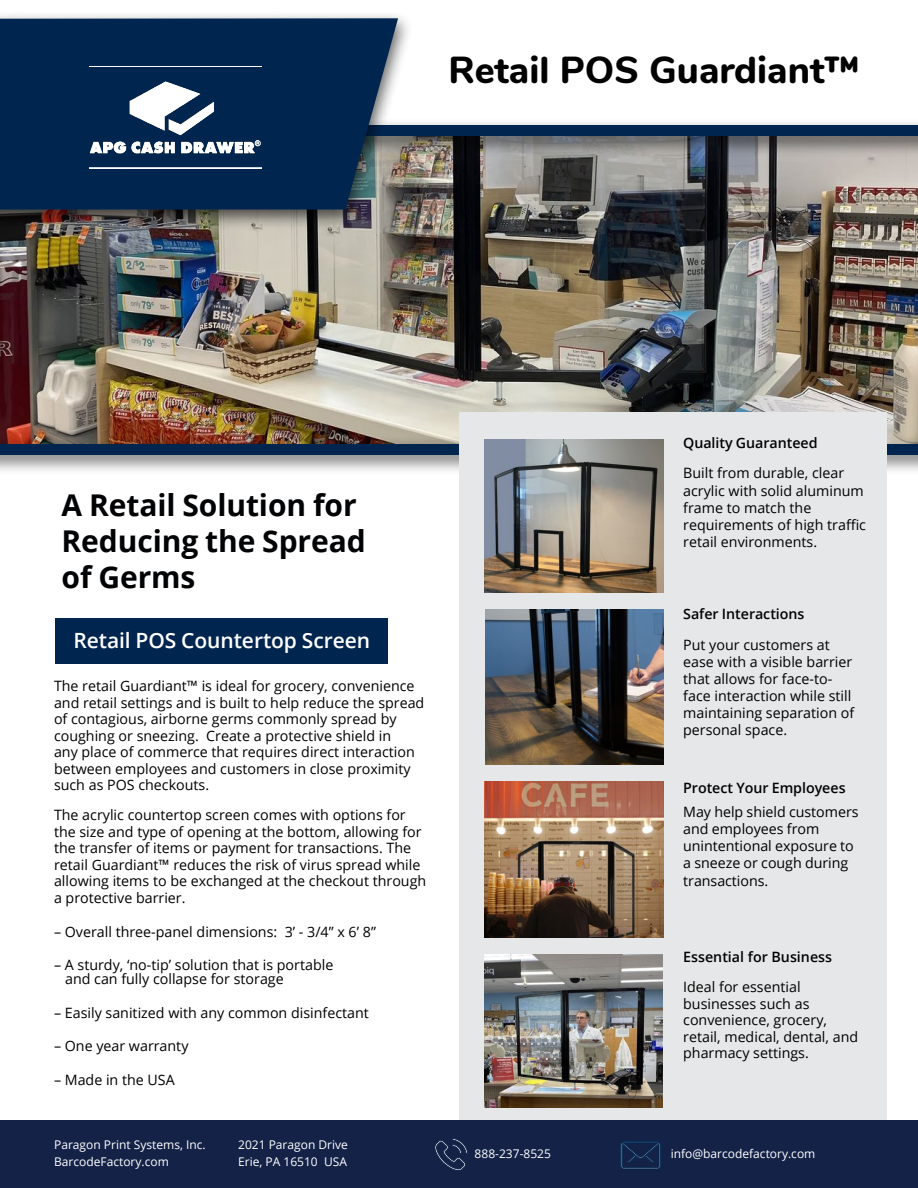
<style>
.page{position:relative;width:918px;height:1188px;background:#fff}
.page>*{position:absolute;margin:0;border:0;box-sizing:border-box;transform-origin:0 0}
.t1{font:800 37.5px "Nunito";color:#000}
.t2{font:700 30px/36px "Open Sans";letter-spacing:-.005em;color:#000204}
.t3{font:600 21px "Open Sans";letter-spacing:-.005em;color:#fff}
.t4{font:14.25px/16.5px "Open Sans";color:#000}
.t5{font:600 14.25px "Open Sans";letter-spacing:-.005em;color:#000204}
.t6{font:12px/16.8px "Open Sans";color:#fff}
.s1{font-style:inherit}
</style>
<div class="page">
<img style="left:0;top:157px;width:918px;height:279px">
<div style="left:0;top:436px;width:918px;height:39px;background:#000;opacity:.62"></div>
<div style="left:0;top:444px;width:918px;height:10px;background:#002650"></div>
<div style="left:0;top:118px;width:918px;height:39px;background:#000;opacity:.62"></div>
<div style="left:0;top:126px;width:918px;height:10px;background:#002650"></div>
<div style="left:0;top:10px;width:413px;height:220px;background:#000;opacity:.62"></div>
<svg style="left:0;top:18px;width:398px;height:192px;background:#0c2f56"></svg>
<img style="left:90px;top:66px;width:172px;height:102px">
<div style="left:459px;top:413px;width:427px;height:721px;background:#e6e7e8"></div>
<img style="left:485px;top:440px;width:178px;height:152px">
<img style="left:485px;top:609px;width:178px;height:156px">
<img style="left:485px;top:782px;width:178px;height:155px">
<img style="left:485px;top:954px;width:177px;height:153px">
<div style="left:56px;top:619px;width:332px;height:45px;background:#002650"></div>
<div style="left:0;top:1121px;width:918px;height:67px;background:#142248"></div>
<svg style="left:435px;top:1138px;width:32px;height:33px"></svg>
<svg style="left:620px;top:1141px;width:41px;height:28px"></svg>
<h1 class="t1" style="left:449px;top:42px;width:413px">Retail POS Guardiant™</h1>
<h2 class="t2" style="left:62px;top:487px;width:306px">A Retail Solution for<br>Reducing the Spread of Germs</h2>
<h3 class="t3" style="left:73px;top:626px;width:298px">Retail POS Countertop Screen</h3>
<p class="t4" style="left:54px;top:678px;width:372px">The retail Guardiant™ is ideal for grocery, convenience and retail settings and is built to help reduce the spread of contagious, airborne germs commonly spread by coughing or sneezing. Create a protective shield in<br>any place of commerce that requires direct interaction between employees and customers in close proximity such as POS checkouts.</p>
<p class="t4" style="left:54px;top:807px;width:374px">The acrylic countertop screen comes with options for the size and type of opening at the bottom, allowing for the transfer of items or payment for transactions. The retail Guardiant™ reduces the risk of virus spread while allowing items to be exchanged at the checkout through a protective barrier.</p>
<p class="t4" style="left:54px;top:923px;width:324px">– Overall three-panel dimensions: 3’ - 3/4” x 6’ 8”</p>
<p class="t4" style="left:65px;top:958px;width:270px;line-height:13.5px;text-indent:-11px">– A sturdy, ‘no-tip’ solution that is portable and can fully collapse for storage</p>
<p class="t4" style="left:54px;top:1004px;width:316px">– Easily sanitized with any common disinfectant</p>
<p class="t4" style="left:54px;top:1038px;width:136px">– One year warranty</p>
<p class="t4" style="left:54px;top:1071px;width:122px">– Made in the USA</p>
<p class="t5" style="left:683px;top:433px;width:136px">Quality Guaranteed</p>
<p class="t4" style="left:683px;top:464px;width:184px;line-height:17.1px">Built from durable, clear acrylic with solid aluminum frame to match the requirements of high traffic retail environments.</p>
<p class="t5" style="left:683px;top:604px;width:123px">Safer Interactions</p>
<p class="t4" style="left:683px;top:636px;width:173px;line-height:17.1px">Put your customers at ease with a visible barrier that allows for face-to&shy;face interaction while still maintaining separation of personal space.</p>
<p class="t5" style="left:683px;top:778px;width:164px">Protect Your Employees</p>
<p class="t4" style="left:683px;top:803px;width:177px;line-height:17.1px">May help shield customers and employees from unintentional exposure to a sneeze or cough during transactions.</p>
<p class="t5" style="left:683px;top:947px;width:150px">Essential for Business</p>
<p class="t4" style="left:683px;top:978px;width:176px">Ideal for essential businesses such as convenience, grocery, retail, medical, dental, and pharmacy settings.</p>
<p class="t6" style="left:54px;top:1136px;width:153px">Paragon Print Systems, Inc.<br>BarcodeFactory.com</p>
<p class="t6" style="left:475px;top:1145px;width:78px">888-237-8525</p>
<p class="t6" style="left:671px;top:1145px;width:146px">info<span class="s1">@</span>barcodefactory.com</p>
<p class="t6" style="left:238px;top:1136px;width:111px">2021 Paragon Drive<br>Erie, PA 16510 USA</p>
</div>
